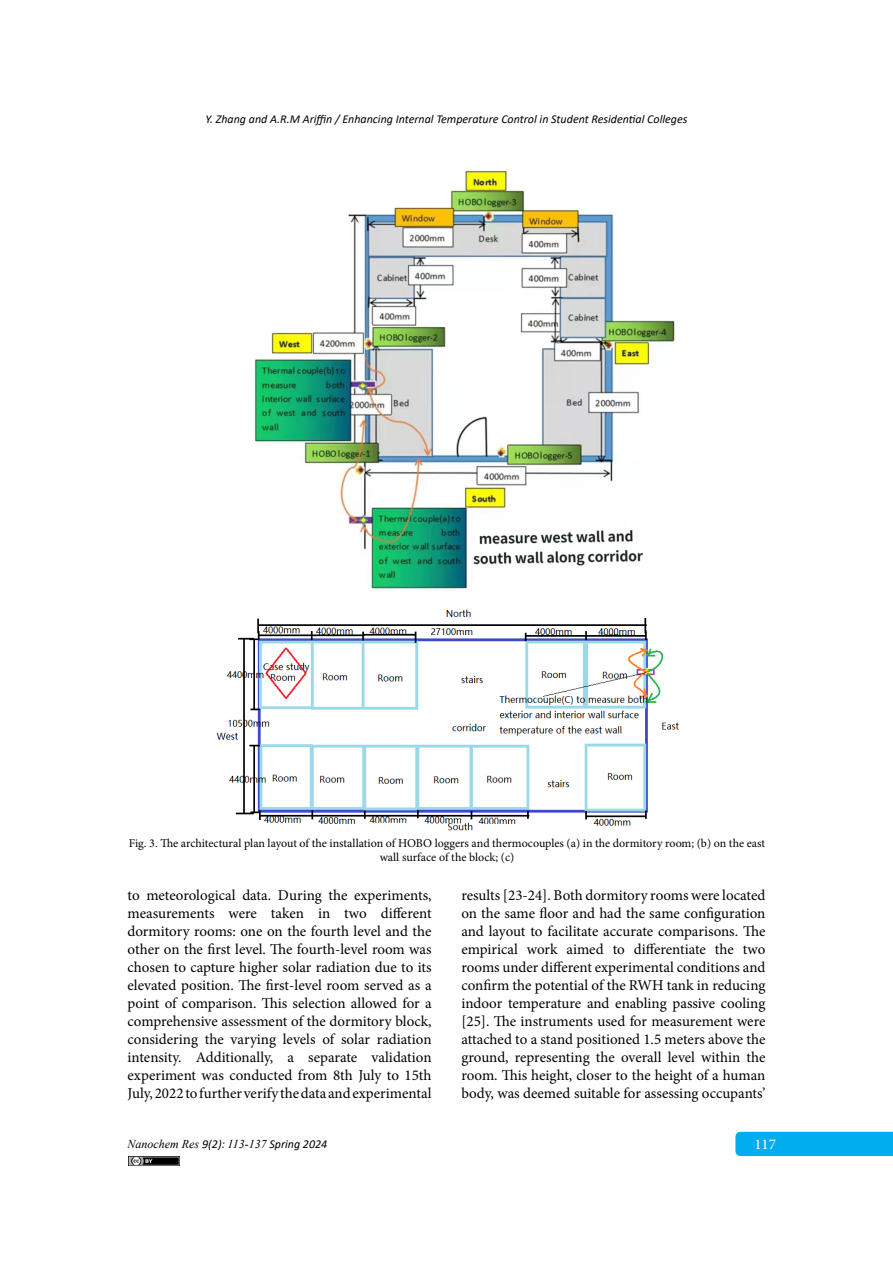
<style>
.page{position:relative;width:893px;height:1263px;background:#fff}
.page>*{position:absolute;margin:0;border:0;box-sizing:border-box;transform-origin:0 0}
.t1{font:15px/18px "Minion Pro";color:#000;text-align:justify}
.t2{font:15px "Minion Pro";color:#fff}
.t3{font:12px/14.4px "Minion Pro";color:#000;text-align:center}
.t4{font:italic 12px "Calibri";color:#000}
.t5{font:italic 12px "Times New Roman";color:#000}
.s1{font-family:"Calibri"}
</style>
<div class="page">
<div style="left:735px;top:1132px;width:158px;height:24px;background:#00aeef"></div>
<img style="left:129px;top:1156px;width:50px;height:9px">
<img style="left:254px;top:170px;width:421px;height:419px">
<img style="left:216px;top:609px;width:463px;height:222px">
<p class="t4" style="left:205px;top:111px;width:483px">Y. Zhang and A.R.M Ariffin / Enhancing Internal Temperature Control in Student Residential Colleges</p>
<p class="t3" style="left:129px;top:836px;width:638px">Fig. 3. The architectural plan layout of the installation of HOBO loggers and thermocouples (a) in the dormitory room; (b) on the east wall surface of the block; (c)</p>
<p class="t1" style="left:128px;top:886px;width:306px">to meteorological data. During the experiments, measurements were taken in two different dormitory rooms: one on the fourth level and the other on the first level. The fourth-level room was chosen to capture higher solar radiation due to its elevated position. The first-level room served as a point of comparison. This selection allowed for a comprehensive assessment of the dormitory block, considering the varying levels of solar radiation intensity. Additionally, a separate validation experiment was conducted from 8th July to 15th July, 2022 to further verify the data and experimental</p>
<p class="t1" style="left:461px;top:886px;width:306px">results [23-24]. Both dormitory rooms were located on the same floor and had the same configuration and layout to facilitate accurate comparisons. The empirical work aimed to differentiate the two rooms under different experimental conditions and confirm the potential of the RWH tank in reducing indoor temperature and enabling passive cooling [25]. The instruments used for measurement were attached to a stand positioned 1.5 meters above the ground, representing the overall level within the room. This height, closer to the height of a human body, was deemed suitable for assessing occupants’</p>
<p class="t5" style="left:128px;top:1136px;width:201px">Nanochem Res <span class="s1">9(2):</span> 113-137 <span class="s1">Spring 2024</span></p>
<p class="t2" style="left:754px;top:1134px;width:23px">117</p>
</div>
